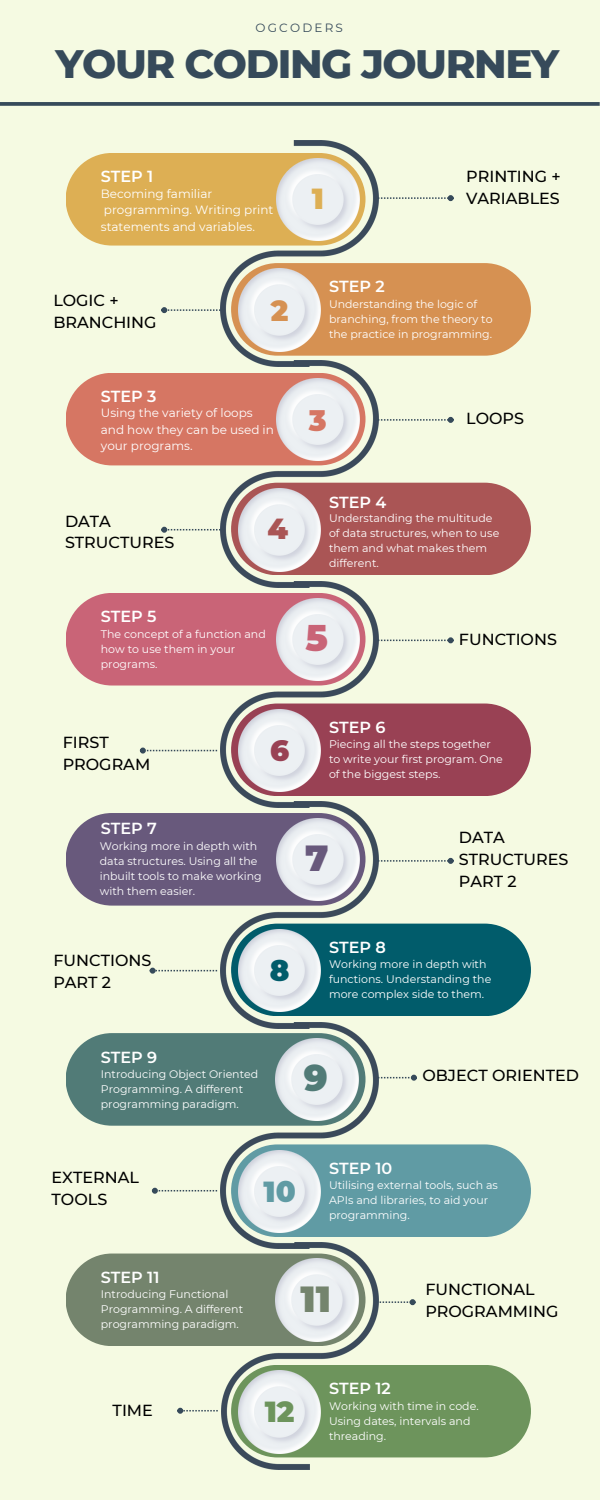
<style>
.page{position:relative;width:600px;height:1500px;background:#f5fae2}
.page>*{position:absolute;margin:0;border:0;box-sizing:border-box;transform-origin:0 0}
.t1{font:800 40.5px "Montserrat";letter-spacing:-.035em;color:#364a5a}
.t2{font:900 36.3px "Montserrat";color:#74846d}
.t3{font:900 36.3px "Montserrat";color:#c96477}
.t4{font:900 36.3px "Montserrat";color:#68597c}
.t5{font:900 36.3px "Montserrat";color:#517b77}
.t6{font:900 29px "Montserrat";color:#609ba4}
.t7{font:900 29px "Montserrat";color:#6d945c}
.t8{font:900 29px "Montserrat";color:#ddaf54}
.t9{font:900 29px "Montserrat";color:#d67663}
.t10{font:900 29px "Montserrat";color:#d69152}
.t11{font:900 29px "Montserrat";color:#a55}
.t12{font:900 29px "Montserrat";color:#994154}
.t13{font:900 29px "Montserrat";color:#015c6b}
.t14{font:500 16px/21.8px "Montserrat";color:#000}
.t15{font:600 16px "Montserrat";color:#fff}
.t16{font:12px/16.5px "Montserrat";color:#fff}
.t17{font:12px "Montserrat";letter-spacing:.185em;color:#364a5a}
.t18{font:11px/15px "Montserrat";color:#fff}
</style>
<div class="page">
<img style="left:221px;top:1028px;width:157px;height:215px">
<img style="left:221px;top:140px;width:157px;height:221px">
<img style="left:221px;top:361px;width:157px;height:220px">
<img style="left:221px;top:581px;width:157px;height:221px">
<img style="left:221px;top:802px;width:157px;height:226px">
<img style="left:221px;top:1243px;width:158px;height:226px">
<div style="left:66px;top:153px;width:300px;height:93px;background:#ddaf54;border-radius:46px"></div>
<img style="left:277px;top:158px;width:82px;height:83px">
<div style="left:66px;top:373px;width:300px;height:92px;background:#d67663;border-radius:46px"></div>
<div style="left:66px;top:593px;width:300px;height:93px;background:#c96477;border-radius:46px"></div>
<div style="left:66px;top:813px;width:300px;height:93px;background:#68597c;border-radius:46px"></div>
<div style="left:66px;top:1033px;width:300px;height:93px;background:#517b77;border-radius:46px"></div>
<div style="left:231px;top:263px;width:300px;height:93px;background:#d69152;border-radius:46px"></div>
<svg style="left:161px;top:307px;width:60px;height:6px"></svg>
<img style="left:238px;top:269px;width:83px;height:82px">
<img style="left:277px;top:378px;width:82px;height:83px">
<img style="left:277px;top:598px;width:82px;height:83px">
<img style="left:277px;top:818px;width:82px;height:83px">
<img style="left:276px;top:1038px;width:82px;height:83px">
<div style="left:231px;top:483px;width:300px;height:92px;background:#a55;border-radius:46px"></div>
<svg style="left:161px;top:527px;width:60px;height:6px"></svg>
<img style="left:238px;top:489px;width:83px;height:82px">
<div style="left:231px;top:704px;width:300px;height:92px;background:#994154;border-radius:46px"></div>
<svg style="left:140px;top:748px;width:77px;height:6px"></svg>
<img style="left:238px;top:709px;width:83px;height:83px">
<div style="left:231px;top:924px;width:300px;height:92px;background:#015c6b;border-radius:46px"></div>
<svg style="left:150px;top:968px;width:67px;height:6px"></svg>
<img style="left:238px;top:929px;width:83px;height:83px">
<div style="left:231px;top:1144px;width:300px;height:93px;background:#609ba4;border-radius:46px"></div>
<svg style="left:152px;top:1188px;width:65px;height:6px"></svg>
<img style="left:238px;top:1150px;width:83px;height:83px">
<svg style="left:378px;top:417px;width:76px;height:6px"></svg>
<svg style="left:378px;top:637px;width:76px;height:6px"></svg>
<svg style="left:378px;top:858px;width:76px;height:6px"></svg>
<svg style="left:378px;top:1075px;width:39px;height:6px"></svg>
<svg style="left:378px;top:195px;width:76px;height:6px"></svg>
<div style="left:66px;top:1254px;width:300px;height:92px;background:#74846d;border-radius:46px"></div>
<img style="left:276px;top:1259px;width:82px;height:82px">
<svg style="left:377px;top:1299px;width:39px;height:6px"></svg>
<div style="left:231px;top:1365px;width:300px;height:92px;background:#6d945c;border-radius:46px"></div>
<img style="left:238px;top:1371px;width:83px;height:82px">
<svg style="left:177px;top:1408px;width:41px;height:6px"></svg>
<svg style="left:0;top:102px;width:600px;height:4px;background:#415462"></svg>
<p class="t17" style="left:255px;top:20px;width:89px">OGCODERS</p>
<p class="t1" style="left:56px;top:39px;width:505px">YOUR CODING JOURNEY</p>
<p class="t15" style="left:101px;top:167px;width:54px">STEP 1</p>
<p class="t16" style="left:101px;top:185px;width:174px">Becoming familiar programming. Writing print statements and variables.</p>
<p class="t14" style="left:53px;top:290px;width:105px">LOGIC +<br>BRANCHING</p>
<p class="t10" style="left:271px;top:293px;width:19px">2</p>
<p class="t8" style="left:312px;top:181px;width:14px">1</p>
<p class="t14" style="left:466px;top:166px;width:96px">PRINTING +<br>VARIABLES</p>
<p class="t15" style="left:329px;top:277px;width:57px">STEP 2</p>
<p class="t18" style="left:329px;top:296px;width:165px">Understanding the logic of branching, from the theory to the practice in programming.</p>
<p class="t15" style="left:101px;top:387px;width:57px">STEP 3</p>
<p class="t16" style="left:101px;top:405px;width:175px">Using the variety of loops and how they can be used in your programs.</p>
<p class="t14" style="left:65px;top:510px;width:111px">DATA<br>STRUCTURES</p>
<p class="t11" style="left:267px;top:511px;width:22px">4</p>
<p class="t15" style="left:101px;top:607px;width:57px">STEP 5</p>
<p class="t18" style="left:101px;top:626px;width:167px">The concept of a function and how to use them in your programs.</p>
<p class="t9" style="left:309px;top:403px;width:19px">3</p>
<p class="t14" style="left:466px;top:407px;width:59px">LOOPS</p>
<p class="t15" style="left:329px;top:493px;width:59px">STEP 4</p>
<p class="t18" style="left:329px;top:510px;width:172px">Understanding the multitude of data structures, when to use them and what makes them different.</p>
<p class="t3" style="left:306px;top:616px;width:24px">5</p>
<p class="t14" style="left:459px;top:629px;width:100px">FUNCTIONS</p>
<p class="t14" style="left:63px;top:732px;width:89px">FIRST<br>PROGRAM</p>
<p class="t12" style="left:270px;top:733px;width:21px">6</p>
<p class="t15" style="left:329px;top:717px;width:58px">STEP 6</p>
<p class="t18" style="left:329px;top:737px;width:175px">Piecing all the steps together to write your first program. One of the biggest steps.</p>
<p class="t15" style="left:101px;top:819px;width:58px">STEP 7</p>
<p class="t18" style="left:100px;top:839px;width:163px">Working more in depth with data structures. Using all the inbuilt tools to make working with them easier.</p>
<p class="t4" style="left:305px;top:836px;width:25px">7</p>
<p class="t14" style="left:459px;top:827px;width:111px">DATA<br>STRUCTURES<br>PART 2</p>
<p class="t14" style="left:53px;top:950px;width:100px">FUNCTIONS<br>PART 2</p>
<p class="t13" style="left:270px;top:953px;width:21px">8</p>
<p class="t15" style="left:329px;top:938px;width:58px">STEP 8</p>
<p class="t18" style="left:329px;top:957px;width:164px">Working more in depth with functions. Understanding the more complex side to them.</p>
<p class="t15" style="left:101px;top:1047px;width:58px">STEP 9</p>
<p class="t18" style="left:101px;top:1066px;width:159px">Introducing Object Oriented<br>Programming. A different programming paradigm.</p>
<p class="t5" style="left:304px;top:1056px;width:25px">9</p>
<p class="t14" style="left:422px;top:1064px;width:158px">OBJECT ORIENTED</p>
<p class="t14" style="left:52px;top:1167px;width:89px">EXTERNAL<br>TOOLS</p>
<p class="t6" style="left:264px;top:1174px;width:34px">10</p>
<p class="t15" style="left:329px;top:1158px;width:65px">STEP 10</p>
<p class="t18" style="left:329px;top:1178px;width:170px">Utilising external tools, such as<br>APIs and libraries, to aid your programming.</p>
<p class="t15" style="left:101px;top:1267px;width:60px">STEP 11</p>
<p class="t18" style="left:101px;top:1287px;width:144px">Introducing Functional<br>Programming. A different programming paradigm.</p>
<p class="t2" style="left:301px;top:1276px;width:32px">11</p>
<p class="t14" style="left:425px;top:1279px;width:135px">FUNCTIONAL<br>PROGRAMMING</p>
<p class="t14" style="left:113px;top:1399px;width:42px">TIME</p>
<p class="t7" style="left:265px;top:1394px;width:31px">12</p>
<p class="t15" style="left:329px;top:1379px;width:63px">STEP 12</p>
<p class="t18" style="left:329px;top:1398px;width:151px">Working with time in code.<br>Using dates, intervals and threading.</p>
</div>
